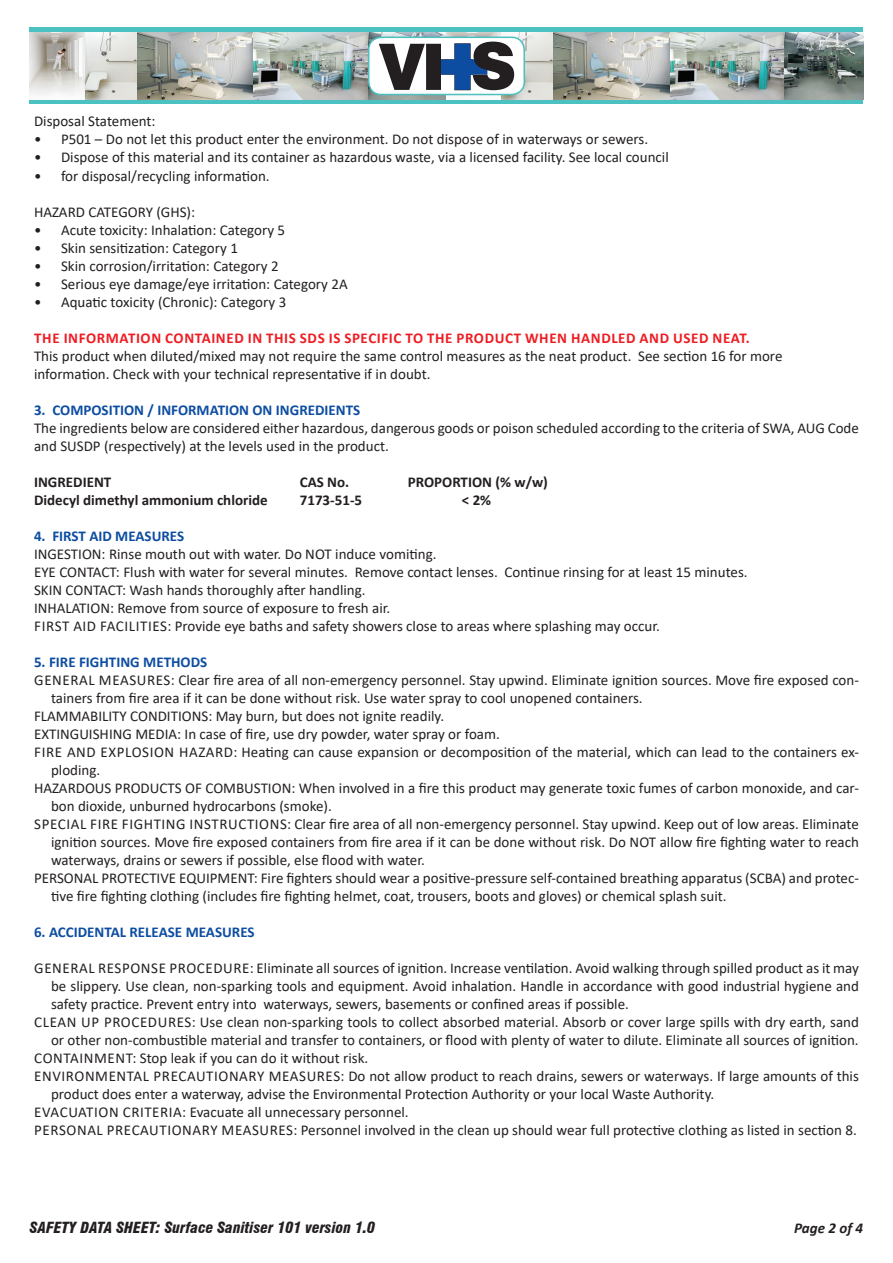
<style>
.page{position:relative;width:893px;height:1263px;background:#fff}
.page>*{position:absolute;margin:0;border:0;box-sizing:border-box;transform-origin:0 0}
.t1{font:15px/18px "Calibri";color:#231f20}
.t2{font:700 15px "Calibri";color:#0d4da1}
.t3{font:700 15px "Calibri";letter-spacing:.04em;color:#ee1d23}
.t4{font:700 15px "Calibri";color:#231f20}
.t5{font:italic 900 condensed 15px "Swiss 721 BT";color:#231f20}
.t6{font:italic 700 15px "Calibri";color:#231f20}
</style>
<div class="page">
<svg style="left:30px;top:28px;width:833px;height:76px;background:#64c2c3"></svg>
<img style="left:136px;top:33px;width:232px;height:66px">
<img style="left:30px;top:33px;width:106px;height:66px">
<img style="left:368px;top:33px;width:78px;height:66px">
<svg style="left:446px;top:33px;width:104px;height:66px;background:#d9dbd7"></svg>
<img style="left:550px;top:33px;width:313px;height:66px">
<div style="left:369px;top:37px;width:155px;height:57px;background:#fff;border-radius:13px"></div>
<div style="left:368px;top:37px;width:157px;height:58px;border:2px solid #4cc1c2;border-radius:13px"></div>
<svg style="left:379px;top:42px;width:135px;height:48px"></svg>
<p class="t1" style="left:34px;top:112px;width:123px">Disposal Statement:</p>
<p class="t1" style="left:34px;top:130px;width:616px">• P501 – Do not let this product enter the environment. Do not dispose of in waterways or sewers.</p>
<p class="t1" style="left:34px;top:148px;width:636px">• Dispose of this material and its container as hazardous waste, via a licensed facility. See local council</p>
<p class="t1" style="left:34px;top:166px;width:237px">• for disposal/recycling information.</p>
<p class="t1" style="left:34px;top:202px;width:163px">HAZARD CATEGORY (GHS):</p>
<p class="t1" style="left:34px;top:220px;width:253px">• Acute toxicity: Inhalation: Category 5</p>
<p class="t1" style="left:34px;top:238px;width:205px">• Skin sensitization: Category 1</p>
<p class="t1" style="left:34px;top:256px;width:246px">• Skin corrosion/irritation: Category 2</p>
<p class="t1" style="left:34px;top:274px;width:315px">• Serious eye damage/eye irritation: Category 2A</p>
<p class="t1" style="left:34px;top:292px;width:254px">• Aquatic toxicity (Chronic): Category 3</p>
<p class="t3" style="left:34px;top:327px;width:717px">THE INFORMATION CONTAINED IN THIS SDS IS SPECIFIC TO THE PRODUCT WHEN HANDLED AND USED NEAT.</p>
<p class="t1" style="left:34px;top:346px;width:750px">This product when diluted/mixed may not require the same control measures as the neat product. See section 16 for more</p>
<p class="t1" style="left:34px;top:364px;width:398px">information. Check with your technical representative if in doubt.</p>
<p class="t2" style="left:34px;top:399px;width:328px">3. COMPOSITION / INFORMATION ON INGREDIENTS</p>
<p class="t1" style="left:34px;top:418px;width:826px">The ingredients below are considered either hazardous, dangerous goods or poison scheduled according to the criteria of SWA, AUG Code and SUSDP (respectively) at the levels used in the product.</p>
<p class="t4" style="left:34px;top:471px;width:79px">INGREDIENT</p>
<p class="t4" style="left:300px;top:471px;width:51px">CAS No.</p>
<p class="t4" style="left:408px;top:471px;width:142px">PROPORTION (% w/w)</p>
<p class="t4" style="left:34px;top:489px;width:235px">Didecyl dimethyl ammonium chloride</p>
<p class="t4" style="left:300px;top:489px;width:64px">7173-51-5</p>
<p class="t4" style="left:462px;top:489px;width:31px">&lt; 2%</p>
<p class="t2" style="left:34px;top:525px;width:152px">4. FIRST AID MEASURES</p>
<p class="t1" style="left:34px;top:544px;width:404px">INGESTION: Rinse mouth out with water. Do NOT induce vomiting.</p>
<p class="t1" style="left:34px;top:562px;width:715px">EYE CONTACT: Flush with water for several minutes. Remove contact lenses. Continue rinsing for at least 15 minutes.</p>
<p class="t1" style="left:34px;top:580px;width:333px">SKIN CONTACT: Wash hands thoroughly after handling.</p>
<p class="t1" style="left:34px;top:598px;width:358px">INHALATION: Remove from source of exposure to fresh air.</p>
<p class="t1" style="left:34px;top:616px;width:627px">FIRST AID FACILITIES: Provide eye baths and safety showers close to areas where splashing may occur.</p>
<p class="t2" style="left:34px;top:651px;width:175px">5. FIRE FIGHTING METHODS</p>
<p class="t1" style="left:51px;top:670px;width:809px;text-indent:-17px">GENERAL MEASURES: Clear fire area of all non-emergency personnel. Stay upwind. Eliminate ignition sources. Move fire exposed con&shy;tainers from fire area if it can be done without risk. Use water spray to cool unopened containers.</p>
<p class="t1" style="left:34px;top:706px;width:412px">FLAMMABILITY CONDITIONS: May burn, but does not ignite readily.</p>
<p class="t1" style="left:34px;top:724px;width:467px">EXTINGUISHING MEDIA: In case of fire, use dry powder, water spray or foam.</p>
<p class="t1" style="left:51px;top:742px;width:809px;text-indent:-17px">FIRE AND EXPLOSION HAZARD: Heating can cause expansion or decomposition of the material, which can lead to the containers ex&shy;ploding.</p>
<p class="t1" style="left:51px;top:778px;width:809px;text-indent:-17px">HAZARDOUS PRODUCTS OF COMBUSTION: When involved in a fire this product may generate toxic fumes of carbon monoxide, and car&shy;bon dioxide, unburned hydrocarbons (smoke).</p>
<p class="t1" style="left:51px;top:814px;width:809px;text-align:justify;text-indent:-17px">SPECIAL FIRE FIGHTING INSTRUCTIONS: Clear fire area of all non-emergency personnel. Stay upwind. Keep out of low areas. Eliminate ignition sources. Move fire exposed containers from fire area if it can be done without risk. Do NOT allow fire fighting water to reach waterways, drains or sewers if possible, else flood with water.</p>
<p class="t1" style="left:51px;top:868px;width:809px;text-indent:-17px">PERSONAL PROTECTIVE EQUIPMENT: Fire fighters should wear a positive-pressure self-contained breathing apparatus (SCBA) and protec&shy;tive fire fighting clothing (includes fire fighting helmet, coat, trousers, boots and gloves) or chemical splash suit.</p>
<p class="t2" style="left:34px;top:921px;width:222px">6. ACCIDENTAL RELEASE MEASURES</p>
<p class="t1" style="left:51px;top:958px;width:809px;text-align:justify;text-indent:-17px">GENERAL RESPONSE PROCEDURE: Eliminate all sources of ignition. Increase ventilation. Avoid walking through spilled product as it may be slippery. Use clean, non-sparking tools and equipment. Avoid inhalation. Handle in accordance with good industrial hygiene and safety practice. Prevent entry into waterways, sewers, basements or confined areas if possible.</p>
<p class="t1" style="left:34px;top:1012px;width:826px;text-align:right">CLEAN UP PROCEDURES: Use clean non-sparking tools to collect absorbed material. Absorb or cover large spills with dry earth, sand or other non-combustible material and transfer to containers, or flood with plenty of water to dilute. Eliminate all sources of ignition.</p>
<p class="t1" style="left:34px;top:1048px;width:336px">CONTAINMENT: Stop leak if you can do it without risk.</p>
<p class="t1" style="left:51px;top:1066px;width:809px;text-indent:-17px">ENVIRONMENTAL PRECAUTIONARY MEASURES: Do not allow product to reach drains, sewers or waterways. If large amounts of this product does enter a waterway, advise the Environmental Protection Authority or your local Waste Authority.</p>
<p class="t1" style="left:34px;top:1102px;width:376px">EVACUATION CRITERIA: Evacuate all unnecessary personnel.</p>
<p class="t1" style="left:34px;top:1120px;width:824px">PERSONAL PRECAUTIONARY MEASURES: Personnel involved in the clean up should wear full protective clothing as listed in section 8.</p>
<p class="t5" style="left:30px;top:1219px;width:347px">SAFETY DATA SHEET: Surface Sanitiser 101 version 1.0</p>
<p class="t6" style="left:794px;top:1217px;width:71px">Page 2 of 4</p>
</div>
